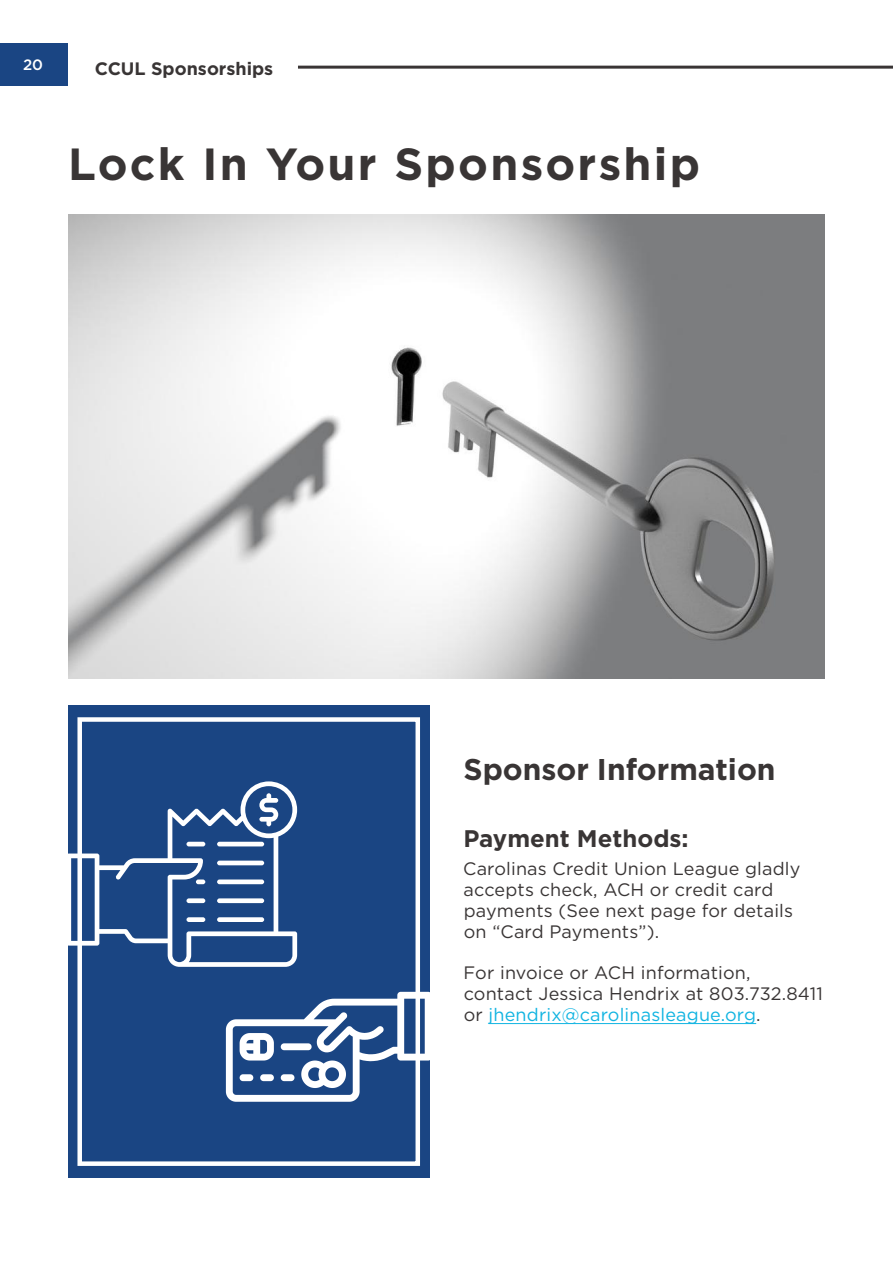
<style>
.page{position:relative;width:893px;height:1263px;background:#fff}
.page>*{position:absolute;margin:0;border:0;box-sizing:border-box;transform-origin:0 0}
.t1{font:700 45px "Gotham";letter-spacing:.05em;color:#393535}
.t2{font:700 30px "Gotham";color:#393535}
.t3{font:700 24px "Gotham";color:#393535}
.t4{font:18px/21px "Gotham";letter-spacing:.01em;color:#393535}
.t5{font:700 18px "Gotham";color:#393535}
.t6{font:500 15px "Gotham";color:#fff}
.s1{color:#11b4e1}
</style>
<div class="page">
<img style="left:68px;top:215px;width:757px;height:464px">
<div style="left:68px;top:705px;width:361px;height:473px;background:#1a4583"></div>
<svg style="left:226px;top:992px;width:204px;height:110px"></svg>
<svg style="left:68px;top:781px;width:229px;height:186px"></svg>
<hr style="left:217px;top:842px;width:47px;height:4px;background:#fff;border-radius:2px">
<hr style="left:217px;top:861px;width:47px;height:4px;background:#fff;border-radius:2px">
<div style="left:217px;top:879px;width:47px;height:5px;background:#fff;border-radius:2px"></div>
<div style="left:217px;top:898px;width:47px;height:5px;background:#fff;border-radius:2px"></div>
<hr style="left:186px;top:842px;width:19px;height:4px;background:#fff;border-radius:2px">
<div style="left:196px;top:879px;width:9px;height:5px;background:#fff;border-radius:2px"></div>
<div style="left:186px;top:898px;width:19px;height:5px;background:#fff;border-radius:2px"></div>
<div style="left:217px;top:917px;width:47px;height:5px;background:#fff;border-radius:2px"></div>
<div style="left:186px;top:917px;width:19px;height:5px;background:#fff;border-radius:2px"></div>
<div style="left:77px;top:717px;width:343px;height:449px;border:4px solid #fff"></div>
<hr style="left:489px;top:1023px;width:267px;height:1px;background:#11b4e1">
<div style="left:0;top:43px;width:68px;height:42px;background:#1a4583"></div>
<hr style="left:298px;top:66px;width:595px;height:3px;background:#393535">
<p class="t6" style="left:23px;top:55px;width:22px">20</p>
<p class="t5" style="left:95px;top:56px;width:180px">CCUL Sponsorships</p>
<h1 class="t1" style="left:68px;top:134px;width:633px">Lock In Your Sponsorship</h1>
<h2 class="t2" style="left:463px;top:750px;width:314px">Sponsor Information</h2>
<h3 class="t3" style="left:463px;top:823px;width:227px">Payment Methods:</h3>
<p class="t4" style="left:463px;top:858px;width:339px">Carolinas Credit Union League gladly accepts check, ACH or credit card payments (See next page for details on “Card Payments”).</p>
<p class="t4" style="left:463px;top:962px;width:361px">For invoice or ACH information, contact Jessica Hendrix at 803.732.8411 or <span class="s1">jhendrix@carolinasleague.org</span>.</p>
</div>
